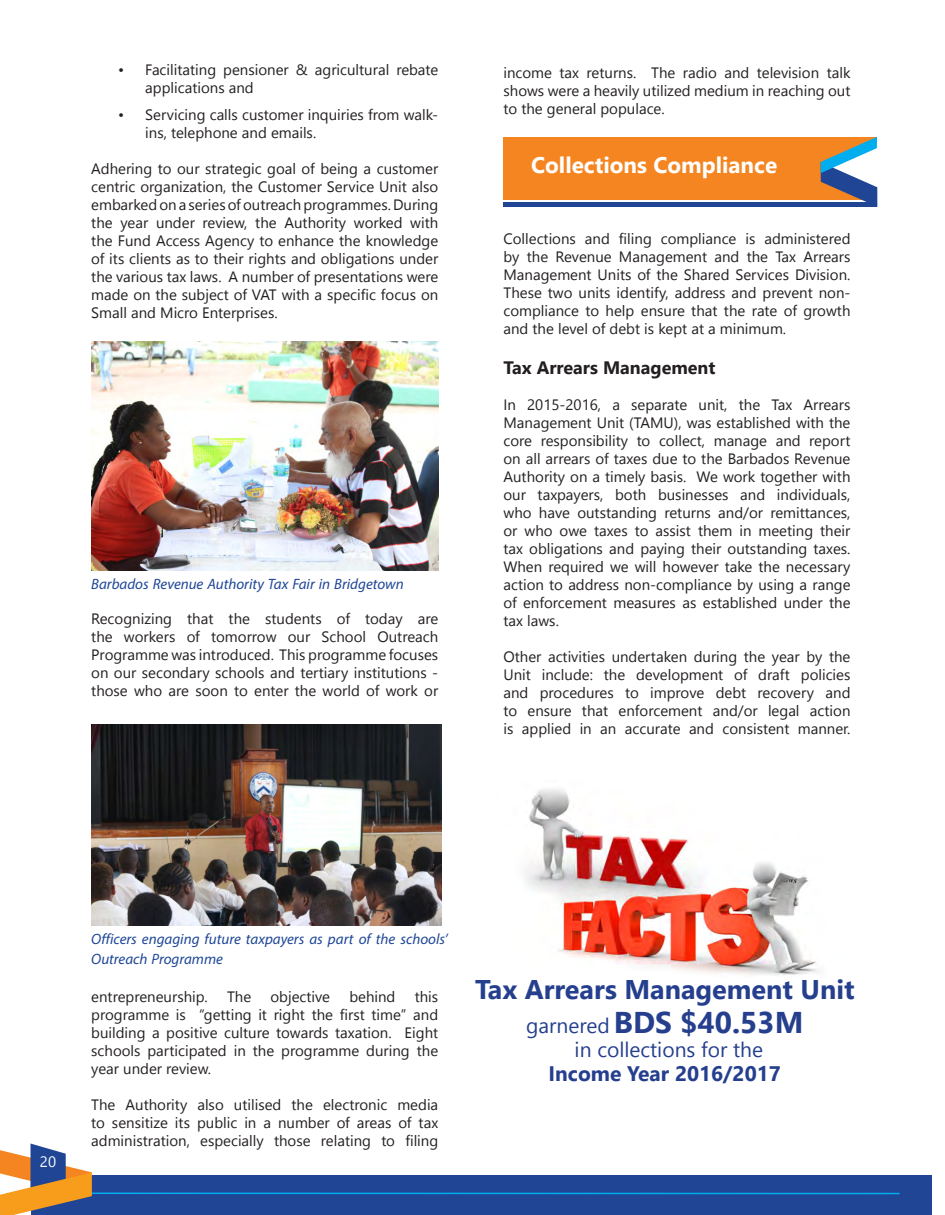
<style>
.page{position:relative;width:945px;height:1215px;background:#fff}
.page>*{position:absolute;margin:0;border:0;box-sizing:border-box;transform-origin:0 0}
.t1{font:700 30px "Nirmala UI";color:#253f8e}
.t2{font:700 27px "Nirmala UI";color:#253f8e}
.t3{font:700 22.5px "Nirmala UI";color:#fff}
.t4{font:italic 21px/19.5px "Myriad Arabic";color:#1e4697}
.t5{font:21px "Nirmala UI";color:#253f8e}
.t6{font:700 21px "Nirmala UI";color:#253f8e}
.t7{font:700 18px "Nirmala UI";color:#231f20}
.t8{font:15px/18px "Nirmala UI";color:#231f20;text-align:justify}
.t9{font:15px "Nirmala UI";color:#fff}
.s1{font-weight:400;font-size:21px}
</style>
<div class="page">
<div style="left:31px;top:1176px;width:901px;height:39px;background:#1f4594"></div>
<hr style="left:81px;top:1193px;width:819px;height:1px;background:#00aeef">
<svg style="left:0;top:1144px;width:92px;height:71px"></svg>
<img style="left:91px;top:725px;width:350px;height:201px">
<img style="left:92px;top:342px;width:347px;height:229px">
<img style="left:525px;top:789px;width:294px;height:186px">
<div style="left:504px;top:137px;width:373px;height:62px;background:#f58520"></div>
<div style="left:503px;top:202px;width:374px;height:5px;background:#1f4594"></div>
<svg style="left:821px;top:137px;width:57px;height:70px"></svg>
<p class="t8" style="left:145px;top:60px;width:295px;text-indent:-27px">• Facilitating pensioner &amp; agricultural rebate applications and</p>
<p class="t8" style="left:145px;top:105px;width:295px;text-indent:-27px">• Servicing calls customer inquiries from walk&shy;ins, telephone and emails.</p>
<p class="t8" style="left:91px;top:159px;width:349px">Adhering to our strategic goal of being a customer centric organization, the Customer Service Unit also embarked on a series of outreach programmes. During the year under review, the Authority worked with</p>
<p class="t8" style="left:91px;top:231px;width:349px">the Fund Access Agency to enhance the knowledge</p>
<p class="t8" style="left:91px;top:249px;width:349px">of its clients as to their rights and obligations under the various tax laws. A number of presentations were made on the subject of VAT with a specific focus on Small and Micro Enterprises.</p>
<p class="t4" style="left:91px;top:574px;width:314px">Barbados Revenue Authority Tax Fair in Bridgetown</p>
<p class="t8" style="left:91px;top:609px;width:349px">Recognizing that the students of today are the workers of tomorrow our School Outreach Programme was introduced. This programme focuses on our secondary schools and tertiary institutions - those who are soon to enter the world of work or</p>
<p class="t8" style="left:503px;top:63px;width:349px">income tax returns. The radio and television talk shows were a heavily utilized medium in reaching out to the general populace.</p>
<p class="t3" style="left:531px;top:145px;width:247px">Collections Compliance</p>
<p class="t8" style="left:503px;top:229px;width:349px">Collections and filing compliance is administered by the Revenue Management and the Tax Arrears Management Units of the Shared Services Division.<br>These two units identify, address and prevent non&shy;compliance to help ensure that the rate of growth and the level of debt is kept at a minimum.</p>
<p class="t7" style="left:503px;top:352px;width:214px">Tax Arrears Management</p>
<p class="t8" style="left:503px;top:394px;width:349px">In 2015-2016, a separate unit, the Tax Arrears Management Unit (TAMU), was established with the core responsibility to collect, manage and report on all arrears of taxes due to the Barbados Revenue Authority on a timely basis. We work together with our taxpayers, both businesses and individuals, who have outstanding returns and/or remittances, or who owe taxes to assist them in meeting their tax obligations and paying their outstanding taxes.<br>When required we will however take the necessary action to address non-compliance by using a range of enforcement measures as established under the tax laws.</p>
<p class="t8" style="left:503px;top:646px;width:349px">Other activities undertaken during the year by the Unit include: the development of draft policies and procedures to improve debt recovery and to ensure that enforcement and/or legal action is applied in an accurate and consistent manner.</p>
<p class="t9" style="left:40px;top:1150px;width:18px">20</p>
<p class="t4" style="left:91px;top:930px;width:358px">Officers engaging future taxpayers as part of the schools’<br>Outreach Programme</p>
<p class="t8" style="left:91px;top:987px;width:349px;text-indent:323px">this programme is “getting it right the first time” and building a positive culture towards taxation. Eight schools participated in the programme during the year under review.</p>
<p class="t8" style="left:91px;top:1095px;width:349px">The Authority also utilised the electronic media to sensitize its public in a number of areas of tax administration, especially those relating to filing</p>
<p class="t8" style="left:91px;top:987px;width:118px">entrepreneurship.</p>
<p class="t8" style="left:227px;top:987px;width:26px">The</p>
<p class="t8" style="left:271px;top:987px;width:61px">objective</p>
<p class="t8" style="left:349px;top:987px;width:48px">behind</p>
<p class="t2" style="left:475px;top:966px;width:381px">Tax Arrears Management Unit</p>
<p class="t1" style="left:526px;top:997px;width:279px"><span class="s1">garnered</span> BDS $40.53M</p>
<p class="t5" style="left:575px;top:1033px;width:190px">in collections for the</p>
<p class="t6" style="left:549px;top:1056px;width:234px">Income Year 2016/2017</p>
</div>
